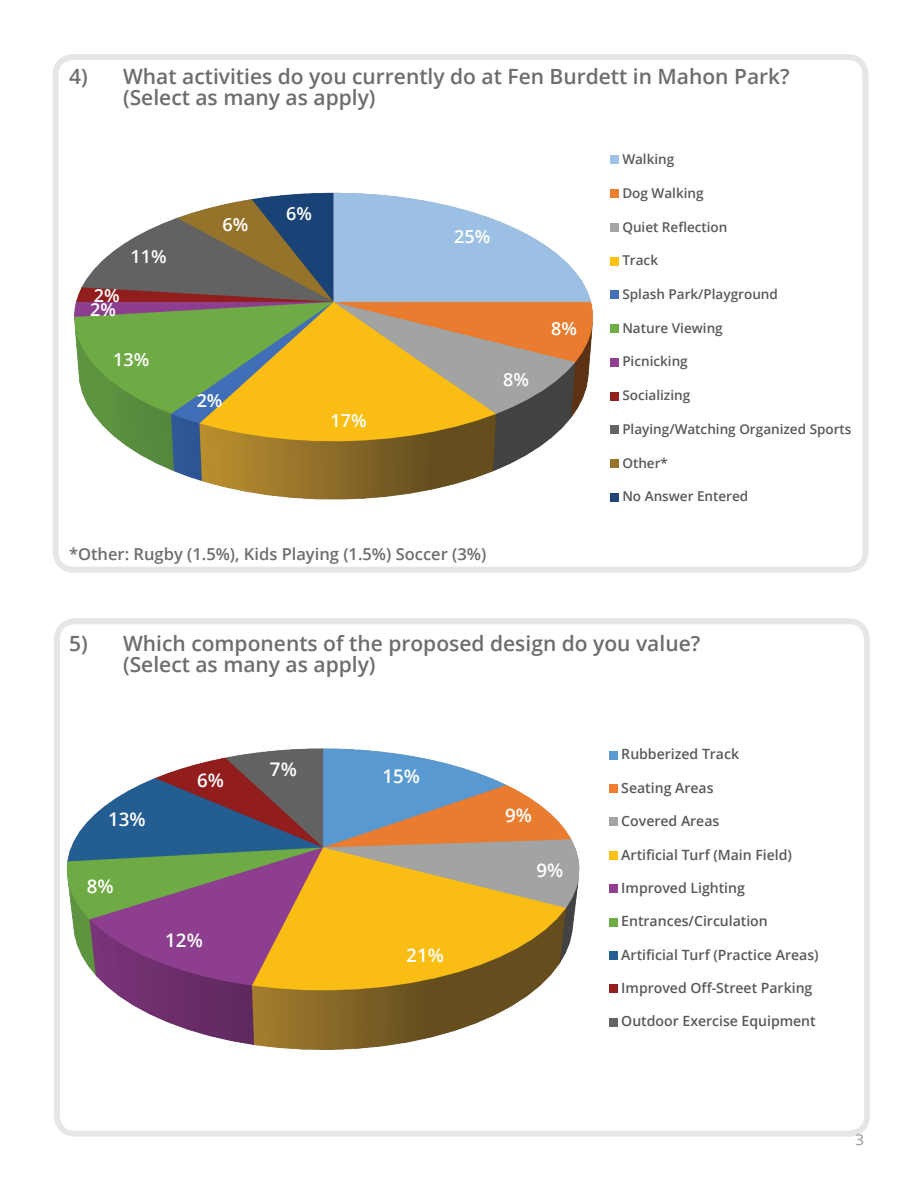
<style>
.page{position:relative;width:918px;height:1188px;background:#fff}
.page>*{position:absolute;margin:0;border:0;box-sizing:border-box;transform-origin:0 0}
.t1{font:600 21px/21px "Open Sans";color:#6c6d70}
.t2{font:600 18.75px "Open Sans";color:#fff}
.t3{font:600 18px "Open Sans";color:#fff}
.t4{font:600 16.5px "Open Sans";color:#6c6d70}
.t5{font:15px "Open Sans";color:#939598}
.t6{font:600 14.1px "Open Sans";color:#595959}
.t7{font:600 13.5px "Open Sans";color:#595959}
</style>
<div class="page">
<div style="left:54px;top:618px;width:816px;height:519px;border:6px solid #231f20;border-radius:18px"></div>
<div style="left:52px;top:54px;width:816px;height:519px;border:6px solid #231f20;border-radius:18px"></div>
<img style="left:60px;top:741px;width:520px;height:319px">
<div style="left:609px;top:751px;width:8px;height:8px;background:#5c9ad3"></div>
<div style="left:609px;top:784px;width:8px;height:9px;background:#ee7d30"></div>
<div style="left:609px;top:818px;width:8px;height:8px;background:#a5a4a4"></div>
<div style="left:609px;top:851px;width:8px;height:9px;background:#fcc011"></div>
<div style="left:609px;top:884px;width:8px;height:9px;background:#903f91"></div>
<div style="left:609px;top:918px;width:8px;height:8px;background:#70ad46"></div>
<div style="left:609px;top:951px;width:8px;height:9px;background:#245f93"></div>
<div style="left:609px;top:985px;width:8px;height:8px;background:#921f1d"></div>
<div style="left:609px;top:1018px;width:8px;height:9px;background:#626363"></div>
<img style="left:68px;top:192px;width:532px;height:381px">
<div style="left:610px;top:156px;width:9px;height:8px;background:#9dc2e5"></div>
<div style="left:610px;top:190px;width:9px;height:8px;background:#ee7d30"></div>
<div style="left:610px;top:223px;width:9px;height:9px;background:#a5a4a4"></div>
<div style="left:610px;top:257px;width:9px;height:8px;background:#fcc011"></div>
<div style="left:610px;top:291px;width:9px;height:8px;background:#4671b8"></div>
<div style="left:610px;top:324px;width:9px;height:9px;background:#70ad46"></div>
<div style="left:610px;top:358px;width:9px;height:9px;background:#903f91"></div>
<div style="left:610px;top:392px;width:9px;height:8px;background:#921f1d"></div>
<div style="left:610px;top:426px;width:9px;height:8px;background:#626363"></div>
<div style="left:610px;top:459px;width:9px;height:9px;background:#97742b"></div>
<div style="left:610px;top:493px;width:9px;height:8px;background:#224478"></div>
<h1 class="t1" style="left:123px;top:65px;width:668px;text-indent:-54px">4) What activities do you currently do at Fen Burdett in Mahon Park? (Select as many as apply)</h1>
<p class="t3" style="left:94px;top:283px;width:27px">2%</p>
<p class="t3" style="left:90px;top:297px;width:27px">2%</p>
<p class="t3" style="left:130px;top:244px;width:38px">11%</p>
<p class="t3" style="left:113px;top:348px;width:38px">13%</p>
<p class="t3" style="left:222px;top:212px;width:27px">6%</p>
<p class="t3" style="left:197px;top:388px;width:27px">2%</p>
<p class="t3" style="left:286px;top:201px;width:27px">6%</p>
<p class="t3" style="left:331px;top:408px;width:38px">17%</p>
<p class="t3" style="left:454px;top:224px;width:38px">25%</p>
<p class="t3" style="left:503px;top:367px;width:27px">8%</p>
<p class="t3" style="left:551px;top:316px;width:27px">8%</p>
<p class="t4" style="left:69px;top:543px;width:419px">*Other: Rugby (1.5%), Kids Playing (1.5%) Soccer (3%)</p>
<p class="t7" style="left:622px;top:150px;width:53px">Walking</p>
<p class="t7" style="left:622px;top:184px;width:83px">Dog Walking</p>
<p class="t7" style="left:622px;top:217px;width:107px">Quiet Reflection</p>
<p class="t7" style="left:622px;top:251px;width:37px">Track</p>
<p class="t7" style="left:622px;top:285px;width:157px">Splash Park/Playground</p>
<p class="t7" style="left:622px;top:319px;width:102px">Nature Viewing</p>
<p class="t7" style="left:622px;top:352px;width:67px">Picnicking</p>
<p class="t7" style="left:622px;top:386px;width:69px">Socializing</p>
<p class="t7" style="left:622px;top:420px;width:231px">Playing/Watching Organized Sports</p>
<p class="t7" style="left:622px;top:453px;width:47px">Other*</p>
<p class="t7" style="left:622px;top:487px;width:127px">No Answer Entered</p>
<h1 class="t1" style="left:123px;top:632px;width:579px;text-indent:-54px">5) Which components of the proposed design do you value? (Select as many as apply)</h1>
<h2 class="t2" style="left:108px;top:806px;width:39px">13%</h2>
<h2 class="t2" style="left:87px;top:873px;width:28px">8%</h2>
<h2 class="t2" style="left:197px;top:768px;width:28px">6%</h2>
<h2 class="t2" style="left:165px;top:927px;width:39px">12%</h2>
<h2 class="t2" style="left:270px;top:757px;width:28px">7%</h2>
<h2 class="t2" style="left:382px;top:763px;width:39px">15%</h2>
<h2 class="t2" style="left:406px;top:943px;width:39px">21%</h2>
<h2 class="t2" style="left:505px;top:802px;width:28px">9%</h2>
<h2 class="t2" style="left:536px;top:857px;width:28px">9%</h2>
<p class="t6" style="left:621px;top:745px;width:119px">Rubberized Track</p>
<p class="t6" style="left:621px;top:778px;width:94px">Seating Areas</p>
<p class="t6" style="left:621px;top:811px;width:100px">Covered Areas</p>
<p class="t6" style="left:621px;top:845px;width:172px">Artificial Turf (Main Field)</p>
<p class="t6" style="left:621px;top:878px;width:125px">Improved Lighting</p>
<p class="t6" style="left:621px;top:912px;width:148px">Entrances/Circulation</p>
<p class="t6" style="left:621px;top:945px;width:199px">Artificial Turf (Practice Areas)</p>
<p class="t6" style="left:621px;top:978px;width:193px">Improved Off-Street Parking</p>
<p class="t6" style="left:621px;top:1012px;width:196px">Outdoor Exercise Equipment</p>
<p class="t5" style="left:855px;top:1130px;width:10px">3</p>
</div>
